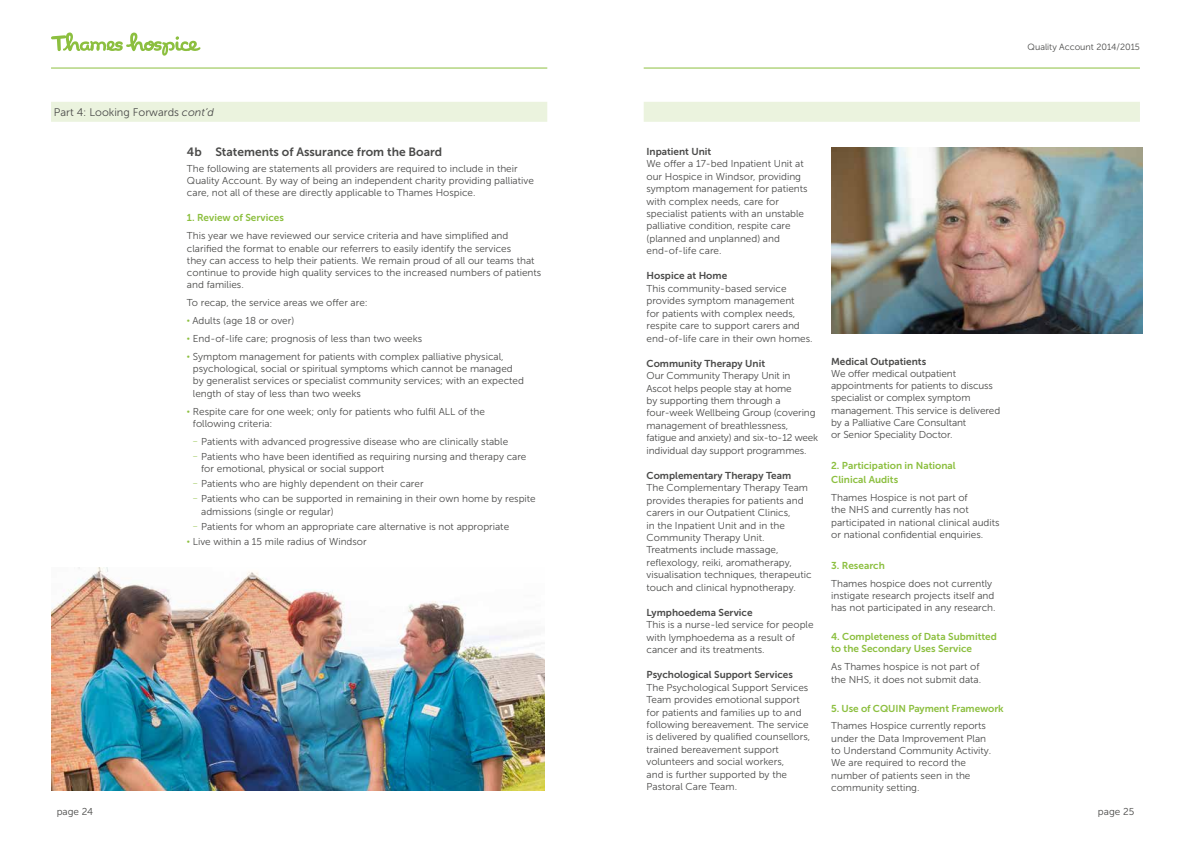
<style>
.page{position:relative;width:1191px;height:842px;background:#fff}
.page>*{position:absolute;margin:0;border:0;box-sizing:border-box;transform-origin:0 0}
.t1{font:12px "Museo Sans 700";color:#4a4a49}
.t2{font:11px "Museo Sans 300";color:#4a4a49}
.t3{font:10px/12.4px "Museo Sans 300";color:#4a4a49}
.t4{font:10px/14px "Museo Sans 700";color:#8cbf3f}
.t5{font:10px "Museo Sans 700";color:#4a4a49}
.t6{font:9px "Museo Sans 300";color:#4a4a49}
.s1{font-style:italic}
.s2{font-size:8px;color:#8cbf3f}
</style>
<div class="page">
<img style="left:51px;top:568px;width:493px;height:223px">
<div style="left:51px;top:102px;width:496px;height:20px;background:#ebf3de"></div>
<div style="left:643px;top:102px;width:497px;height:20px;background:#ebf3de"></div>
<img style="left:831px;top:147px;width:311px;height:186px">
<hr style="left:643px;top:68px;width:497px;height:1px;background:#8cbf3f">
<svg style="left:51px;top:32px;width:149px;height:24px"></svg>
<hr style="left:51px;top:68px;width:496px;height:1px;background:#8cbf3f">
<p class="t2" style="left:54px;top:106px;width:161px">Part 4: Looking Forwards <span class="s1">cont’d</span></p>
<p class="t1" style="left:187px;top:146px;width:257px">4b Statements of Assurance from the Board</p>
<p class="t3" style="left:187px;top:162px;width:348px">The following are statements all providers are required to include in their<br>Quality Account. By way of being an independent charity providing palliative care, not all of these are directly applicable to Thames Hospice.</p>
<p class="t4" style="left:187px;top:211px;width:98px">1. Review of Services</p>
<p class="t3" style="left:187px;top:230px;width:356px">This year we have reviewed our service criteria and have simplified and clarified the format to enable our referrers to easily identify the services<br>they can access to help their patients. We remain proud of all our teams that continue to provide high quality services to the increased numbers of patients and families.</p>
<p class="t3" style="left:187px;top:297px;width:182px">To recap, the service areas we offer are:</p>
<p class="t3" style="left:187px;top:315px;width:109px"><span class="s2">•</span> Adults (age 18 or over)</p>
<p class="t3" style="left:187px;top:332px;width:237px"><span class="s2">•</span> End-of-life care; prognosis of less than two weeks</p>
<p class="t3" style="left:193px;top:350px;width:333px;text-indent:-6px"><span class="s2">•</span> Symptom management for patients with complex palliative physical, psychological, social or spiritual symptoms which cannot be managed by generalist services or specialist community services; with an expected length of stay of less than two weeks</p>
<p class="t3" style="left:193px;top:405px;width:293px;text-indent:-6px"><span class="s2">•</span> Respite care for one week; only for patients who fulfil ALL of the following criteria:</p>
<p class="t3" style="left:193px;top:435px;width:317px"><span class="s2">–</span> Patients with advanced progressive disease who are clinically stable</p>
<p class="t3" style="left:201px;top:450px;width:327px;text-indent:-9px"><span class="s2">–</span> Patients who have been identified as requiring nursing and therapy care for emotional, physical or social support</p>
<p class="t3" style="left:193px;top:478px;width:232px"><span class="s2">–</span> Patients who are highly dependent on their carer</p>
<p class="t3" style="left:201px;top:493px;width:336px;text-indent:-9px"><span class="s2">–</span> Patients who can be supported in remaining in their own home by respite admissions (single or regular)</p>
<p class="t3" style="left:193px;top:520px;width:318px"><span class="s2">–</span> Patients for whom an appropriate care alternative is not appropriate</p>
<p class="t3" style="left:187px;top:535px;width:181px"><span class="s2">•</span> Live within a 15 mile radius of Windsor</p>
<p class="t6" style="left:1027px;top:42px;width:114px">Quality Account 2014/2015</p>
<p class="t5" style="left:646px;top:146px;width:66px">Inpatient Unit</p>
<p class="t3" style="left:646px;top:158px;width:162px">We offer a 17-bed Inpatient Unit at our Hospice in Windsor, providing symptom management for patients with complex needs, care for specialist patients with an unstable palliative condition, respite care (planned and unplanned) and end-of-life care.</p>
<p class="t5" style="left:646px;top:270px;width:82px">Hospice at Home</p>
<p class="t3" style="left:646px;top:282px;width:168px">This community-based service provides symptom management<br>for patients with complex needs, respite care to support carers and end-of-life care in their own homes.</p>
<p class="t5" style="left:646px;top:358px;width:120px">Community Therapy Unit</p>
<p class="t3" style="left:646px;top:370px;width:173px">Our Community Therapy Unit in Ascot helps people stay at home<br>by supporting them through a four-week Wellbeing Group (covering management of breathlessness, fatigue and anxiety) and six-to-12 week individual day support programmes.</p>
<p class="t5" style="left:646px;top:470px;width:146px">Complementary Therapy Team</p>
<p class="t3" style="left:646px;top:482px;width:167px">The Complementary Therapy Team provides therapies for patients and carers in our Outpatient Clinics,<br>in the Inpatient Unit and in the Community Therapy Unit.<br>Treatments include massage, reflexology, reiki, aromatherapy, visualisation techniques, therapeutic touch and clinical hypnotherapy.</p>
<p class="t5" style="left:646px;top:607px;width:107px">Lymphoedema Service</p>
<p class="t3" style="left:646px;top:619px;width:168px">This is a nurse-led service for people with lymphoedema as a result of cancer and its treatments.</p>
<p class="t5" style="left:646px;top:669px;width:148px">Psychological Support Services</p>
<p class="t3" style="left:646px;top:681px;width:165px">The Psychological Support Services<br>Team provides emotional support for patients and families up to and following bereavement. The service is delivered by qualified counsellors, trained bereavement support volunteers and social workers,<br>and is further supported by the<br>Pastoral Care Team.</p>
<p class="t5" style="left:831px;top:356px;width:96px">Medical Outpatients</p>
<p class="t3" style="left:831px;top:367px;width:170px">We offer medical outpatient appointments for patients to discuss specialist or complex symptom management. This service is delivered by a Palliative Care Consultant<br>or Senior Speciality Doctor.</p>
<p class="t4" style="left:831px;top:459px;width:126px">2. Participation in National<br>Clinical Audits</p>
<p class="t3" style="left:831px;top:492px;width:170px">Thames Hospice is not part of<br>the NHS and currently has not participated in national clinical audits or national confidential enquiries.</p>
<p class="t4" style="left:831px;top:558px;width:55px">3. Research</p>
<p class="t3" style="left:831px;top:577px;width:166px">Thames hospice does not currently instigate research projects itself and has not participated in any research.</p>
<p class="t4" style="left:831px;top:631px;width:167px;line-height:12px">4. Completeness of Data Submitted to the Secondary Uses Service</p>
<p class="t3" style="left:831px;top:661px;width:152px">As Thames hospice is not part of the NHS, it does not submit data.</p>
<p class="t4" style="left:831px;top:701px;width:174px">5. Use of CQUIN Payment Framework</p>
<p class="t3" style="left:831px;top:720px;width:161px">Thames Hospice currently reports under the Data Improvement Plan to Understand Community Activity.<br>We are required to record the number of patients seen in the community setting.</p>
<p class="t3" style="left:57px;top:806px;width:38px">page 24</p>
<p class="t3" style="left:1098px;top:806px;width:38px">page 25</p>
</div>
